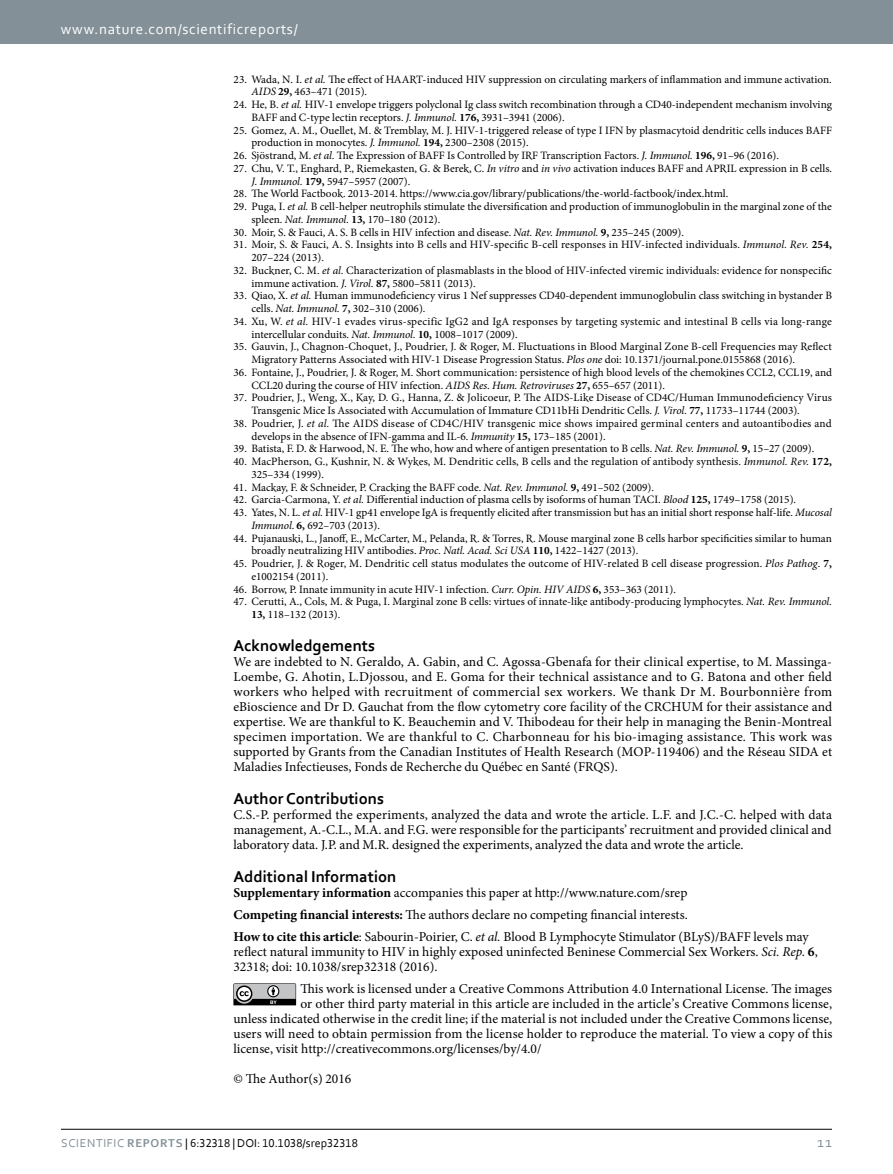
<style>
.page{position:relative;width:893px;height:1174px;background:#fff}
.page>*{position:absolute;margin:0;border:0;box-sizing:border-box;transform-origin:0 0}
.t1{font:700 16.5px "Corbel";color:#000}
.t2{font:15px "Corbel";letter-spacing:.045em;color:#fff}
.t3{font:15px "Corbel";color:#839097}
.t4{font:13.5px/15px "Minion Pro";color:#000;text-align:justify}
.t5{font:12px "Corbel";color:#000}
.t6{font:11.25px/12.8px "Minion Pro";color:#000}
.s1{font-style:italic}
.s2{font-weight:700}
.s3{color:#839097}
.s4{font-weight:700;color:#839097}
</style>
<div class="page">
<div style="left:0;top:0;width:893px;height:43px;background:#839097"></div>
<hr style="left:61px;top:1129px;width:771px;height:1px;background:#000">
<svg style="left:233px;top:983px;width:63px;height:22px"></svg>
<h2 class="t2" style="left:61px;top:19px;width:238px">www.nature.com/scientificreports/</h2>
<p class="t6" style="left:251px;top:73px;width:582px;text-indent:-18px">23. Wada, N. I. <span class="s1">et al.</span> The effect of HAART-induced HIV suppression on circulating markers of inflammation and immune activation.<br><span class="s1">AIDS</span> <span class="s2">29,</span> 463–471 (2015).</p>
<p class="t6" style="left:251px;top:98px;width:582px;text-indent:-18px">24. He, B. <span class="s1">et al.</span> HIV-1 envelope triggers polyclonal Ig class switch recombination through a CD40-independent mechanism involving<br>BAFF and C-type lectin receptors. <span class="s1">J. Immunol.</span> <span class="s2">176,</span> 3931–3941 (2006).</p>
<p class="t6" style="left:251px;top:124px;width:582px;text-indent:-18px">25. Gomez, A. M., Ouellet, M. &amp; Tremblay, M. J. HIV-1-triggered release of type I IFN by plasmacytoid dendritic cells induces BAFF production in monocytes. <span class="s1">J. Immunol.</span> <span class="s2">194,</span> 2300–2308 (2015).</p>
<p class="t6" style="left:234px;top:149px;width:547px">26. Sjöstrand, M. <span class="s1">et al.</span> The Expression of BAFF Is Controlled by IRF Transcription Factors. <span class="s1">J. Immunol.</span> <span class="s2">196,</span> 91–96 (2016).</p>
<p class="t6" style="left:251px;top:162px;width:582px;text-indent:-18px">27. Chu, V. T., Enghard, P., Riemekasten, G. &amp; Berek, C. <span class="s1">In vitro</span> and <span class="s1">in vivo</span> activation induces BAFF and APRIL expression in B cells.<br><span class="s1">J. Immunol.</span> <span class="s2">179,</span> 5947–5957 (2007).</p>
<p class="t6" style="left:234px;top:187px;width:496px">28. The World Factbook. 2013-2014. https://www.cia.gov/library/publications/the-world-factbook/index.html.</p>
<p class="t6" style="left:251px;top:200px;width:582px;text-indent:-18px">29. Puga, I. <span class="s1">et al.</span> B cell-helper neutrophils stimulate the diversification and production of immunoglobulin in the marginal zone of the spleen. <span class="s1">Nat. Immunol.</span> <span class="s2">13,</span> 170–180 (2012).</p>
<p class="t6" style="left:234px;top:226px;width:452px">30. Moir, S. &amp; Fauci, A. S. B cells in HIV infection and disease. <span class="s1">Nat. Rev. Immunol.</span> <span class="s2">9,</span> 235–245 (2009).</p>
<p class="t6" style="left:251px;top:238px;width:582px;text-indent:-18px">31. Moir, S. &amp; Fauci, A. S. Insights into B cells and HIV-specific B-cell responses in HIV-infected individuals. <span class="s1">Immunol. Rev.</span> <span class="s2">254,<br></span>207–224 (2013).</p>
<p class="t6" style="left:251px;top:264px;width:582px;text-indent:-18px">32. Buckner, C. M. <span class="s1">et al.</span> Characterization of plasmablasts in the blood of HIV-infected viremic individuals: evidence for nonspecific immune activation. <span class="s1">J. Virol.</span> <span class="s2">87,</span> 5800–5811 (2013).</p>
<p class="t6" style="left:251px;top:289px;width:582px;text-indent:-18px">33. Qiao, X. <span class="s1">et al.</span> Human immunodeficiency virus 1 Nef suppresses CD40-dependent immunoglobulin class switching in bystander B cells. <span class="s1">Nat. Immunol.</span> <span class="s2">7,</span> 302–310 (2006).</p>
<p class="t6" style="left:251px;top:315px;width:582px;text-indent:-18px">34. Xu, W. <span class="s1">et al.</span> HIV-1 evades virus-specific IgG2 and IgA responses by targeting systemic and intestinal B cells via long-range intercellular conduits. <span class="s1">Nat. Immunol.</span> <span class="s2">10,</span> 1008–1017 (2009).</p>
<p class="t6" style="left:251px;top:340px;width:582px;text-indent:-18px">35. Gauvin, J., Chagnon-Choquet, J., Poudrier, J. &amp; Roger, M. Fluctuations in Blood Marginal Zone B-cell Frequencies may Reflect<br>Migratory Patterns Associated with HIV-1 Disease Progression Status. <span class="s1">Plos one</span> doi: 10.1371/journal.pone.0155868 (2016).</p>
<p class="t6" style="left:251px;top:366px;width:582px;text-indent:-18px">36. Fontaine, J., Poudrier, J. &amp; Roger, M. Short communication: persistence of high blood levels of the chemokines CCL2, CCL19, and<br>CCL20 during the course of HIV infection. <span class="s1">AIDS Res. Hum. Retroviruses</span> <span class="s2">27,</span> 655–657 (2011).</p>
<p class="t6" style="left:251px;top:391px;width:582px;text-indent:-18px">37. Poudrier, J., Weng, X., Kay, D. G., Hanna, Z. &amp; Jolicoeur, P. The AIDS-Like Disease of CD4C/Human Immunodeficiency Virus<br>Transgenic Mice Is Associated with Accumulation of Immature CD11bHi Dendritic Cells. <span class="s1">J. Virol.</span> <span class="s2">77,</span> 11733–11744 (2003).</p>
<p class="t6" style="left:251px;top:417px;width:582px;text-indent:-18px">38. Poudrier, J. <span class="s1">et al.</span> The AIDS disease of CD4C/HIV transgenic mice shows impaired germinal centers and autoantibodies and develops in the absence of IFN-gamma and IL-6. <span class="s1">Immunity</span> <span class="s2">15,</span> 173–185 (2001).</p>
<p class="t6" style="left:234px;top:442px;width:582px">39. Batista, F. D. &amp; Harwood, N. E. The who, how and where of antigen presentation to B cells. <span class="s1">Nat. Rev. Immunol.</span> <span class="s2">9,</span> 15–27 (2009).</p>
<p class="t6" style="left:251px;top:455px;width:582px;text-indent:-18px">40. MacPherson, G., Kushnir, N. &amp; Wykes, M. Dendritic cells, B cells and the regulation of antibody synthesis. <span class="s1">Immunol. Rev.</span> <span class="s2">172,<br></span>325–334 (1999).</p>
<p class="t6" style="left:234px;top:480px;width:422px">41. Mackay, F. &amp; Schneider, P. Cracking the BAFF code. <span class="s1">Nat. Rev. Immunol.</span> <span class="s2">9,</span> 491–502 (2009).</p>
<p class="t6" style="left:234px;top:493px;width:564px">42. Garcia-Carmona, Y. <span class="s1">et al.</span> Differential induction of plasma cells by isoforms of human TACI. <span class="s1">Blood</span> <span class="s2">125,</span> 1749–1758 (2015).</p>
<p class="t6" style="left:251px;top:506px;width:582px;text-indent:-18px">43. Yates, N. L. <span class="s1">et al.</span> HIV-1 gp41 envelope IgA is frequently elicited after transmission but has an initial short response half-life. <span class="s1">Mucosal<br>Immunol</span>. <span class="s2">6,</span> 692–703 (2013).</p>
<p class="t6" style="left:251px;top:531px;width:582px;text-indent:-18px">44. Pujanauski, L., Janoff, E., McCarter, M., Pelanda, R. &amp; Torres, R. Mouse marginal zone B cells harbor specificities similar to human broadly neutralizing HIV antibodies. <span class="s1">Proc. Natl. Acad. Sci USA</span> <span class="s2">110,</span> 1422–1427 (2013).</p>
<p class="t6" style="left:251px;top:557px;width:582px;text-indent:-18px">45. Poudrier, J. &amp; Roger, M. Dendritic cell status modulates the outcome of HIV-related B cell disease progression. <span class="s1">Plos Pathog</span>. <span class="s2">7, </span>e1002154 (2011).</p>
<p class="t6" style="left:234px;top:582px;width:444px">46. Borrow, P. Innate immunity in acute HIV-1 infection. <span class="s1">Curr. Opin. HIV AIDS</span> <span class="s2">6,</span> 353–363 (2011).</p>
<p class="t6" style="left:251px;top:595px;width:582px;text-indent:-18px">47. Cerutti, A., Cols, M. &amp; Puga, I. Marginal zone B cells: virtues of innate-like antibody-producing lymphocytes. <span class="s1">Nat. Rev. Immunol.<br></span><span class="s2">13,</span> 118–132 (2013).</p>
<h1 class="t1" style="left:233px;top:635px;width:143px">Acknowledgements</h1>
<p class="t4" style="left:233px;top:654px;width:600px">We are indebted to N. Geraldo, A. Gabin, and C. Agossa-Gbenafa for their clinical expertise, to M. Massinga-Loembe, G. Ahotin, L.Djossou, and E. Goma for their technical assistance and to G. Batona and other field workers who helped with recruitment of commercial sex workers. We thank Dr M. Bourbonnière from eBioscience and Dr D. Gauchat from the flow cytometry core facility of the CRCHUM for their assistance and expertise. We are thankful to K. Beauchemin and V. Thibodeau for their help in managing the Benin-Montreal specimen importation. We are thankful to C. Charbonneau for his bio-imaging assistance. This work was supported by Grants from the Canadian Institutes of Health Research (MOP-119406) and the Réseau SIDA et Maladies Infectieuses, Fonds de Recherche du Québec en Santé (FRQS).</p>
<h1 class="t1" style="left:233px;top:788px;width:152px">Author Contributions</h1>
<p class="t4" style="left:233px;top:807px;width:600px">C.S.-P. performed the experiments, analyzed the data and wrote the article. L.F. and J.C.-C. helped with data management, A.-C.L., M.A. and F.G. were responsible for the participants’ recruitment and provided clinical and laboratory data. J.P. and M.R. designed the experiments, analyzed the data and wrote the article.</p>
<h1 class="t1" style="left:233px;top:866px;width:164px">Additional Information</h1>
<p class="t4" style="left:233px;top:882px;width:577px;line-height:21.8px;text-align:left"><span class="s2">Supplementary information</span> accompanies this paper at http://www.nature.com/srep<br><span class="s2">Competing financial interests:</span> The authors declare no competing financial interests.<br><span class="s2">How to cite this article</span>: Sabourin-Poirier, C. <span class="s1">et al.</span> Blood B Lymphocyte Stimulator (BLyS)/BAFF levels may</p>
<p class="t4" style="left:233px;top:944px;width:586px">reflect natural immunity to HIV in highly exposed uninfected Beninese Commercial Sex Workers. <span class="s1">Sci. Rep.</span> <span class="s2">6</span>,<br>32318; doi: 10.1038/srep32318 (2016).</p>
<p class="t4" style="left:300px;top:981px;width:533px">This work is licensed under a Creative Commons Attribution 4.0 International License. The images</p>
<p class="t4" style="left:300px;top:996px;width:533px">or other third party material in this article are included in the article’s Creative Commons license,</p>
<p class="t4" style="left:233px;top:1011px;width:600px">unless indicated otherwise in the credit line; if the material is not included under the Creative Commons license,</p>
<p class="t4" style="left:233px;top:1025px;width:600px">users will need to obtain permission from the license holder to reproduce the material. To view a copy of this</p>
<p class="t4" style="left:233px;top:1040px;width:310px">license, visit http://creativecommons.org/licenses/by/4.0/</p>
<p class="t4" style="left:233px;top:1070px;width:119px">© The Author(s) 2016</p>
<p class="t5" style="left:61px;top:1135px;width:298px"><span class="s3">Scientific</span> <span class="s4">Reports</span> | 6:32318 | DOI: 10.1038/srep32318</p>
<h2 class="t3" style="left:817px;top:1132px;width:16px">11</h2>
</div>
